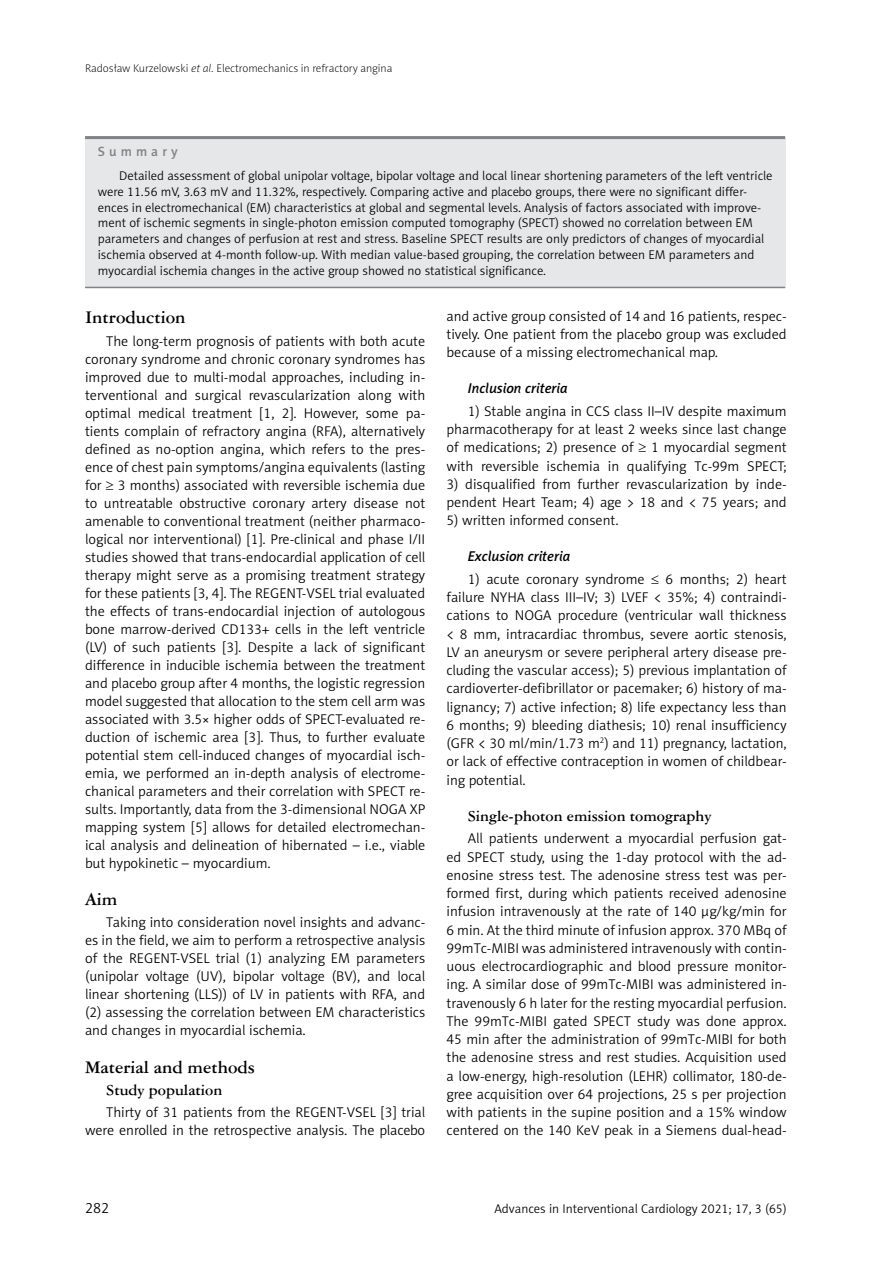
<style>
.page{position:relative;width:893px;height:1263px;background:#fff}
.page>*{position:absolute;margin:0;border:0;box-sizing:border-box;transform-origin:0 0}
.t1{font:700 16.5px "Ameri Garmnd PL";color:#000}
.t2{font:15px "Naomi Sans EFN Light";color:#000}
.t3{font:14.25px/18px "Naomi Sans EFN Light";color:#000;text-align:justify}
.t4{font:700 14.25px "Ameri Garmnd PL";color:#000}
.t5{font:italic 14.25px "Naomi Sans EFN Medium";color:#000}
.t6{font:13.5px "Naomi Sans EFN Medium";letter-spacing:.3em;color:#808285}
.t7{font:12.75px/15.8px "Naomi Sans EFN Light";color:#000}
.t8{font:11.25px "Naomi Sans EFN Thin";color:#000}
.s1{font-style:italic}
</style>
<div class="page">
<div style="left:85px;top:138px;width:700px;height:149px;background:#e6e7e8"></div>
<hr style="left:85px;top:136px;width:700px;height:3px;background:#808285">
<hr style="left:85px;top:287px;width:700px;height:1px;background:#808285">
<p class="t8" style="left:85px;top:62px;width:309px">Radosław Kurzelowski <span class="s1">et al.</span> Electromechanics in refractory angina</p>
<p class="t6" style="left:98px;top:143px;width:82px">Summary</p>
<p class="t7" style="left:98px;top:168px;width:676px;text-indent:21px">Detailed assessment of global unipolar voltage, bipolar voltage and local linear shortening parameters of the left ventricle were 11.56 mV, 3.63 mV and 11.32%, respectively. Comparing active and placebo groups, there were no significant differ&shy;ences in electromechanical (EM) characteristics at global and segmental levels. Analysis of factors associated with improve&shy;ment of ischemic segments in single-photon emission computed tomography (SPECT) showed no correlation between EM parameters and changes of perfusion at rest and stress. Baseline SPECT results are only predictors of changes of myocardial ischemia observed at 4-month follow-up. With median value-based grouping, the correlation between EM parameters and myocardial ischemia changes in the active group showed no statistical significance.</p>
<p class="t1" style="left:85px;top:306px;width:102px">Introduction</p>
<p class="t3" style="left:85px;top:332px;width:342px;text-indent:21px">The long-term prognosis of patients with both acute coronary syndrome and chronic coronary syndromes has improved due to multi-modal approaches, including in&shy;terventional and surgical revascularization along with optimal medical treatment [1, 2]. However, some pa&shy;tients complain of refractory angina (RFA), alternatively defined as no-option angina, which refers to the pres&shy;ence of chest pain symptoms/angina equivalents (lasting for ≥ 3 months) associated with reversible ischemia due to untreatable obstructive coronary artery disease not amenable to conventional treatment (neither pharmaco&shy;logical nor interventional) [1]. Pre-clinical and phase I/II studies showed that trans-endocardial application of cell therapy might serve as a promising treatment strategy for these patients [3, 4]. The REGENT-VSEL trial evaluated the effects of trans-endocardial injection of autologous bone marrow-derived CD133+ cells in the left ventricle (LV) of such patients [3]. Despite a lack of significant difference in inducible ischemia between the treatment and placebo group after 4 months, the logistic regression model suggested that allocation to the stem cell arm was associated with 3.5× higher odds of SPECT-evaluated re&shy;duction of ischemic area [3]. Thus, to further evaluate potential stem cell-induced changes of myocardial isch&shy;emia, we performed an in-depth analysis of electrome&shy;chanical parameters and their correlation with SPECT re&shy;sults. Importantly, data from the 3-dimensional NOGA XP mapping system [5] allows for detailed electromechan&shy;ical analysis and delineation of hibernated – i.e., viable but hypokinetic – myocardium.</p>
<p class="t1" style="left:85px;top:888px;width:34px">Aim</p>
<p class="t3" style="left:85px;top:913px;width:342px;text-indent:21px">Taking into consideration novel insights and advanc&shy;es in the field, we aim to perform a retrospective analysis of the REGENT-VSEL trial (1) analyzing EM parameters (unipolar voltage (UV), bipolar voltage (BV), and local linear shortening (LLS)) of LV in patients with RFA, and (2) assessing the correlation between EM characteristics and changes in myocardial ischemia.</p>
<p class="t1" style="left:85px;top:1055px;width:172px">Material and methods</p>
<p class="t4" style="left:106px;top:1080px;width:118px">Study population</p>
<p class="t3" style="left:85px;top:1103px;width:342px;text-align:right">Thirty of 31 patients from the REGENT-VSEL [3] trial were enrolled in the retrospective analysis. The placebo</p>
<p class="t3" style="left:446px;top:307px;width:342px">and active group consisted of 14 and 16 patients, respec&shy;tively. One patient from the placebo group was excluded because of a missing electromechanical map.</p>
<p class="t5" style="left:468px;top:380px;width:101px">Inclusion criteria</p>
<p class="t3" style="left:446px;top:402px;width:342px;text-indent:21px">1) Stable angina in CCS class II–IV despite maximum pharmacotherapy for at least 2 weeks since last change of medications; 2) presence of ≥ 1 myocardial segment with reversible ischemia in qualifying Tc-99m SPECT;</p>
<p class="t3" style="left:446px;top:475px;width:342px">3) disqualified from further revascularization by inde&shy;pendent Heart Team; 4) age &gt; 18 and &lt; 75 years; and</p>
<p class="t3" style="left:446px;top:511px;width:174px">5) written informed consent.</p>
<p class="t5" style="left:468px;top:548px;width:104px">Exclusion criteria</p>
<p class="t3" style="left:446px;top:570px;width:342px;text-indent:21px">1) acute coronary syndrome ≤ 6 months; 2) heart failure NYHA class III–IV; 3) LVEF &lt; 35%; 4) contraindi&shy;cations to NOGA procedure (ventricular wall thickness &lt; 8 mm, intracardiac thrombus, severe aortic stenosis, LV an aneurysm or severe peripheral artery disease pre&shy;cluding the vascular access); 5) previous implantation of cardioverter-defibrillator or pacemaker; 6) history of ma&shy;lignancy; 7) active infection; 8) life expectancy less than 6 months; 9) bleeding diathesis; 10) renal insufficiency (GFR &lt; 30 ml/min/1.73 m<sup>2</sup>) and 11) pregnancy, lactation, or lack of effective contraception in women of childbear&shy;ing potential.</p>
<p class="t4" style="left:468px;top:806px;width:245px">Single-photon emission tomography</p>
<p class="t3" style="left:446px;top:829px;width:342px;text-indent:21px">All patients underwent a myocardial perfusion gat&shy;ed SPECT study, using the 1-day protocol with the ad&shy;enosine stress test. The adenosine stress test was per&shy;formed first, during which patients received adenosine infusion intravenously at the rate of 140 μg/kg/min for 6 min. At the third minute of infusion approx. 370 MBq of 99mTc-MIBI was administered intravenously with contin&shy;uous electrocardiographic and blood pressure monitor&shy;ing. A similar dose of 99mTc-MIBI was administered in&shy;travenously 6 h later for the resting myocardial perfusion.<br>The 99mTc-MIBI gated SPECT study was done approx.<br>45 min after the administration of 99mTc-MIBI for both the adenosine stress and rest studies. Acquisition used a low-energy, high-resolution (LEHR) collimator, 180-de&shy;gree acquisition over 64 projections, 25 s per projection with patients in the supine position and a 15% window centered on the 140 KeV peak in a Siemens dual-head-</p>
<p class="t2" style="left:85px;top:1199px;width:26px">282</p>
<p class="t7" style="left:494px;top:1201px;width:294px">Advances in Interventional Cardiology 2021; 17, 3 (65)</p>
</div>
